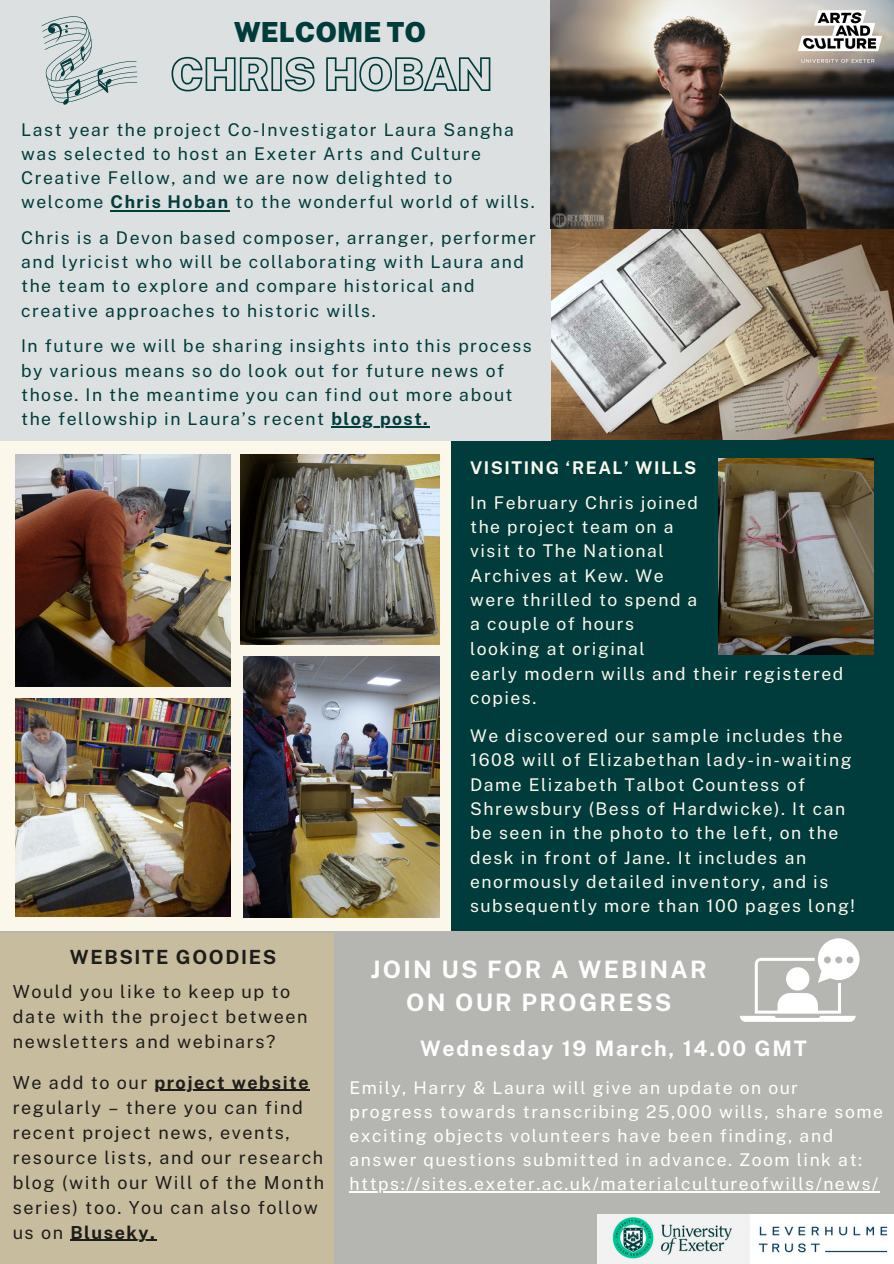
<style>
.page{position:relative;width:894px;height:1264px;background:#fff}
.page>*{position:absolute;margin:0;border:0;box-sizing:border-box;transform-origin:0 0}
.t1{font:900 27.6px "Public Sans";color:#003c3c}
.t2{font:700 24px/32.7px "Public Sans";letter-spacing:.095em;color:#fff;text-align:center}
.t3{font:700 21.3px "Public Sans";letter-spacing:.085em;color:#fff}
.t4{font:700 19.5px "Public Sans";letter-spacing:.085em;color:#1d1d1b}
.t5{font:18px/25px "Public Sans";letter-spacing:.085em;color:#1d1d1b}
.t6{font:700 18px "Public Sans";letter-spacing:.085em;color:#1d1d1b}
.t7{font:17.55px/24.3px "Public Sans";letter-spacing:.085em;color:#003c3c}
.t8{font:17.55px/24.3px "Public Sans";letter-spacing:.085em;color:#fbf8eb}
.t9{font:17.55px/23.9px "Public Sans";letter-spacing:.085em;color:#fff}
.t10{font:700 17.55px "Public Sans";letter-spacing:.085em;color:#fbf8eb}
.s1{font-weight:700}
.s2{font-weight:400}
</style>
<div class="page">
<div style="left:0;top:440px;width:568px;height:490px;background:#fbf8eb"></div>
<img style="left:550px;top:228px;width:343px;height:212px">
<div style="left:451px;top:440px;width:442px;height:490px;background:#003c3c"></div>
<div style="left:0;top:932px;width:333px;height:331px;background:#c8bc9f"></div>
<div style="left:348px;top:932px;width:545px;height:331px;background:#b5b5b1"></div>
<img style="left:748px;top:1214px;width:145px;height:49px">
<div style="left:0;top:0;width:550px;height:440px;background:#dce0e1"></div>
<img style="left:597px;top:1214px;width:151px;height:49px">
<svg style="left:739px;top:938px;width:119px;height:83px"></svg>
<img style="left:243px;top:656px;width:196px;height:261px">
<img style="left:16px;top:454px;width:215px;height:232px">
<img style="left:550px;top:0;width:343px;height:228px">
<img style="left:718px;top:458px;width:154px;height:197px">
<img style="left:240px;top:454px;width:199px;height:190px">
<img style="left:16px;top:698px;width:215px;height:218px">
<svg style="left:42px;top:16px;width:95px;height:89px"></svg>
<img style="left:786px;top:0;width:107px;height:72px">
<hr style="left:110px;top:210px;width:120px;height:1px;background:#003c3c">
<hr style="left:331px;top:426px;width:49px;height:2px;background:#003c3c">
<hr style="left:380px;top:426px;width:49px;height:2px;background:#003c3c">
<hr style="left:349px;top:1190px;width:530px;height:2px;background:#fff">
<svg style="left:171px;top:56px;width:320px;height:36px"></svg>
<hr style="left:154px;top:1089px;width:156px;height:1px;background:#1d1d1b">
<hr style="left:70px;top:1239px;width:86px;height:1px;background:#1d1d1b">
<p class="t1" style="left:234px;top:15px;width:194px">WELCOME TO</p>
<p class="t7" style="left:21px;top:117px;width:515px">Last year the project Co-Investigator Laura Sangha was selected to host an Exeter Arts and Culture Creative Fellow, and we are now delighted to welcome <span class="s1">Chris Hoban</span> to the wonderful world of wills.</p>
<h1 class="t7" style="left:21px;top:225px;width:516px">Chris is a Devon based composer, arranger, performer and lyricist who will be collaborating with Laura and the team to explore and compare historical and creative approaches to historic wills.</h1>
<p class="t7" style="left:21px;top:334px;width:512px">In future we will be sharing insights into this process by various means so do look out for future news of those. In the meantime you can find out more about the fellowship in Laura’s recent <span class="s1">blog post.</span></p>
<p class="t10" style="left:470px;top:457px;width:228px">VISITING ‘REAL’ WILLS</p>
<p class="t8" style="left:470px;top:490px;width:229px">In February Chris joined the project team on a visit to The National<br>Archives at Kew. We were thrilled to spend a a couple of hours looking at original</p>
<p class="t4" style="left:70px;top:945px;width:208px">WEBSITE GOODIES</p>
<p class="t5" style="left:13px;top:978px;width:296px">Would you like to keep up to date with the project between newsletters and webinars?</p>
<p class="t6" style="left:13px;top:1071px;width:297px"><span class="s2">We add to our</span> project website</p>
<p class="t5" style="left:13px;top:1094px;width:313px">regularly – there you can find recent project news, events, resource lists, and our research blog (with our Will of the Month series) too. You can also follow us on <span class="s1">Bluseky.</span></p>
<p class="t8" style="left:470px;top:661px;width:374px">early modern wills and their registered copies.</p>
<p class="t8" style="left:470px;top:723px;width:386px">We discovered our sample includes the 1608 will of Elizabethan lady-in-waiting Dame Elizabeth Talbot Countess of Shrewsbury (Bess of Hardwicke). It can be seen in the photo to the left, on the desk in front of Jane. It includes an enormously detailed inventory, and is subsequently more than 100 pages long!</p>
<p class="t2" style="left:371px;top:953px;width:337px">JOIN US FOR A WEBINAR<br>ON OUR PROGRESS</p>
<p class="t3" style="left:420px;top:1036px;width:388px">Wednesday 19 March, 14.00 GMT</p>
<p class="t9" style="left:349px;top:1075px;width:535px">Emily, Harry &amp; Laura will give an update on our progress towards transcribing 25,000 wills, share some exciting objects volunteers have been finding, and answer questions submitted in advance. Zoom link at:</p>
<p class="t9" style="left:349px;top:1171px;width:530px">https://sites.exeter.ac.uk/materialcultureofwills/news/</p>
</div>
